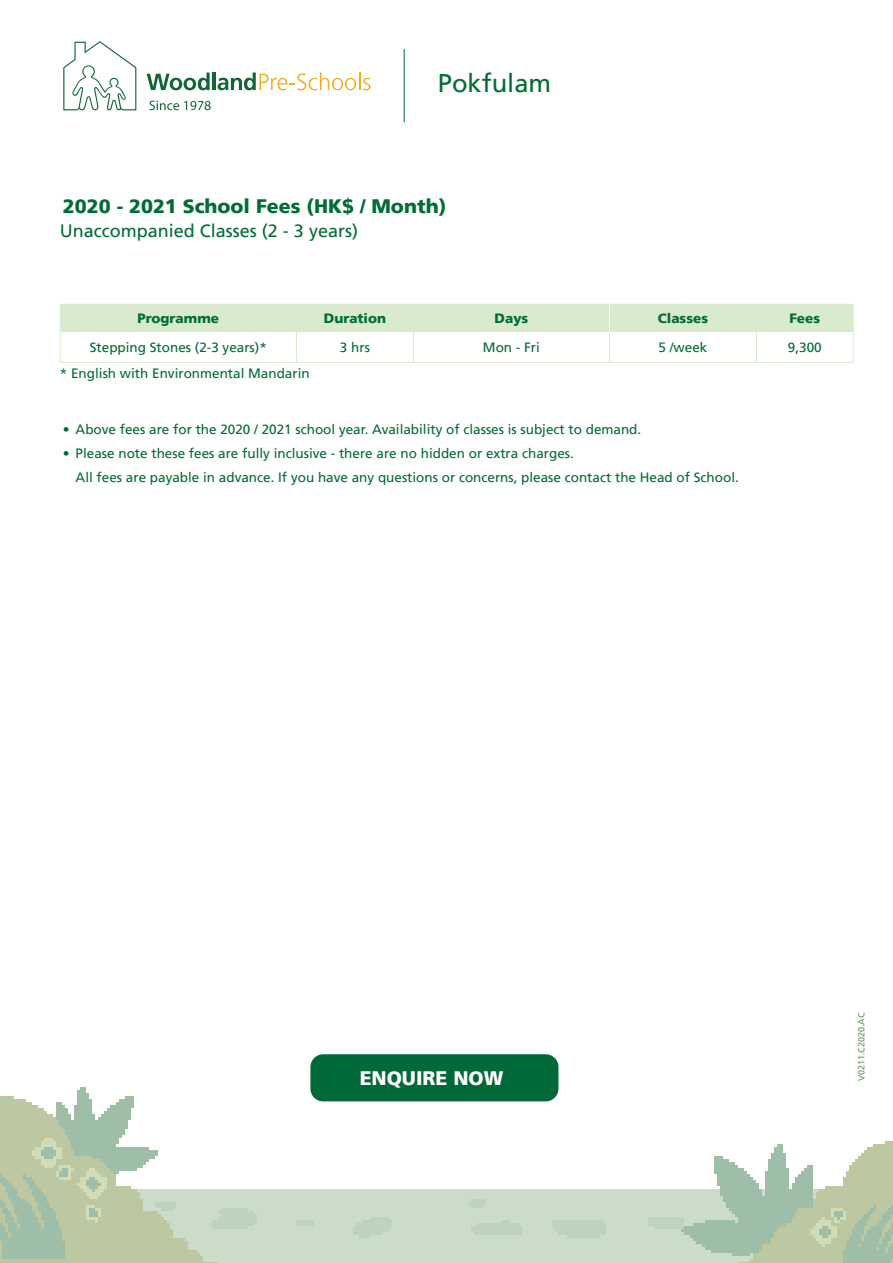
<style>
.page{position:relative;width:893px;height:1263px;background:#fff}
.page>*{position:absolute;margin:0;border:0;box-sizing:border-box;transform-origin:0 0}
.t1{font:25.5px "Frutiger LT";color:#006d34}
.t2{font:900 19.5px "Frutiger LT";color:#006d34}
.t3{font:900 19.5px "Frutiger LT";color:#fff}
.t4{font:18px "Frutiger LT";color:#006d34}
.t5{font:13.5px/24px "Frutiger LT";color:#006b33}
.t6{font:13.5px "Frutiger LT";color:#006937}
.t7{font:900 13.5px "Frutiger LT";color:#006d34}
.t8{font:9px "Frutiger LT";color:#628f5e}
</style>
<div class="page">
<img style="left:0;top:49px;width:893px;height:1214px">
<hr style="left:404px;top:49px;width:1px;height:73px;background:#006937">
<svg style="left:63px;top:41px;width:73px;height:70px"></svg>
<svg style="left:147px;top:73px;width:63px;height:17px"></svg>
<hr style="left:212px;top:73px;width:4px;height:17px;background:#0f6736">
<svg style="left:218px;top:73px;width:152px;height:17px"></svg>
<svg style="left:149px;top:101px;width:62px;height:9px"></svg>
<div style="left:310px;top:1054px;width:248px;height:47px;background:#006937;border-radius:13px"></div>
<hr style="left:60px;top:331px;width:236px;height:1px;background:#d9eace">
<hr style="left:60px;top:332px;width:1px;height:30px;background:#d9eace">
<hr style="left:296px;top:331px;width:117px;height:1px;background:#d9eace">
<hr style="left:296px;top:332px;width:1px;height:30px;background:#d9eace">
<hr style="left:413px;top:331px;width:196px;height:1px;background:#d9eace">
<hr style="left:413px;top:332px;width:1px;height:30px;background:#d9eace">
<hr style="left:609px;top:331px;width:147px;height:1px;background:#d9eace">
<hr style="left:609px;top:362px;width:147px;height:1px;background:#d9eace">
<hr style="left:609px;top:332px;width:1px;height:30px;background:#d9eace">
<hr style="left:60px;top:362px;width:236px;height:1px;background:#d9eace">
<hr style="left:296px;top:362px;width:117px;height:1px;background:#d9eace">
<hr style="left:413px;top:362px;width:196px;height:1px;background:#d9eace">
<div style="left:60px;top:304px;width:794px;height:27px;background:#d9eace"></div>
<hr style="left:756px;top:331px;width:97px;height:1px;background:#d9eace">
<hr style="left:756px;top:332px;width:1px;height:30px;background:#d9eace">
<hr style="left:853px;top:332px;width:1px;height:30px;background:#d9eace">
<hr style="left:756px;top:362px;width:97px;height:1px;background:#d9eace">
<h1 class="t1" style="left:438px;top:68px;width:115px">Pokfulam</h1>
<h2 class="t2" style="left:63px;top:195px;width:385px">2020 - 2021 School Fees (HK$ / Month)</h2>
<h3 class="t4" style="left:60px;top:220px;width:300px">Unaccompanied Classes (2 - 3 years)</h3>
<p class="t7" style="left:138px;top:310px;width:83px">Programme</p>
<p class="t7" style="left:324px;top:310px;width:64px">Duration</p>
<p class="t7" style="left:495px;top:310px;width:35px">Days</p>
<p class="t7" style="left:658px;top:310px;width:52px">Classes</p>
<p class="t7" style="left:789px;top:310px;width:32px">Fees</p>
<p class="t6" style="left:90px;top:339px;width:179px">Stepping Stones (2-3 years)*</p>
<p class="t6" style="left:340px;top:339px;width:32px">3 hrs</p>
<p class="t6" style="left:483px;top:339px;width:58px">Mon - Fri</p>
<p class="t6" style="left:659px;top:339px;width:50px">5 /week</p>
<p class="t6" style="left:788px;top:339px;width:35px">9,300</p>
<p class="t5" style="left:60px;top:361px;width:251px">* English with Environmental Mandarin</p>
<p class="t5" style="left:63px;top:417px;width:580px">• Above fees are for the 2020 / 2021 school year. Availability of classes is subject to demand.</p>
<p class="t5" style="left:76px;top:441px;width:665px;text-indent:-13px">• Please note these fees are fully inclusive - there are no hidden or extra charges.<br>All fees are payable in advance. If you have any questions or concerns, please contact the Head of School.</p>
<h2 class="t3" style="left:360px;top:1066px;width:145px">ENQUIRE NOW</h2>
<p class="t8" style="left:856px;top:1081px;width:70px;rotate:-90deg">V0211.C2020.AC</p>
</div>
